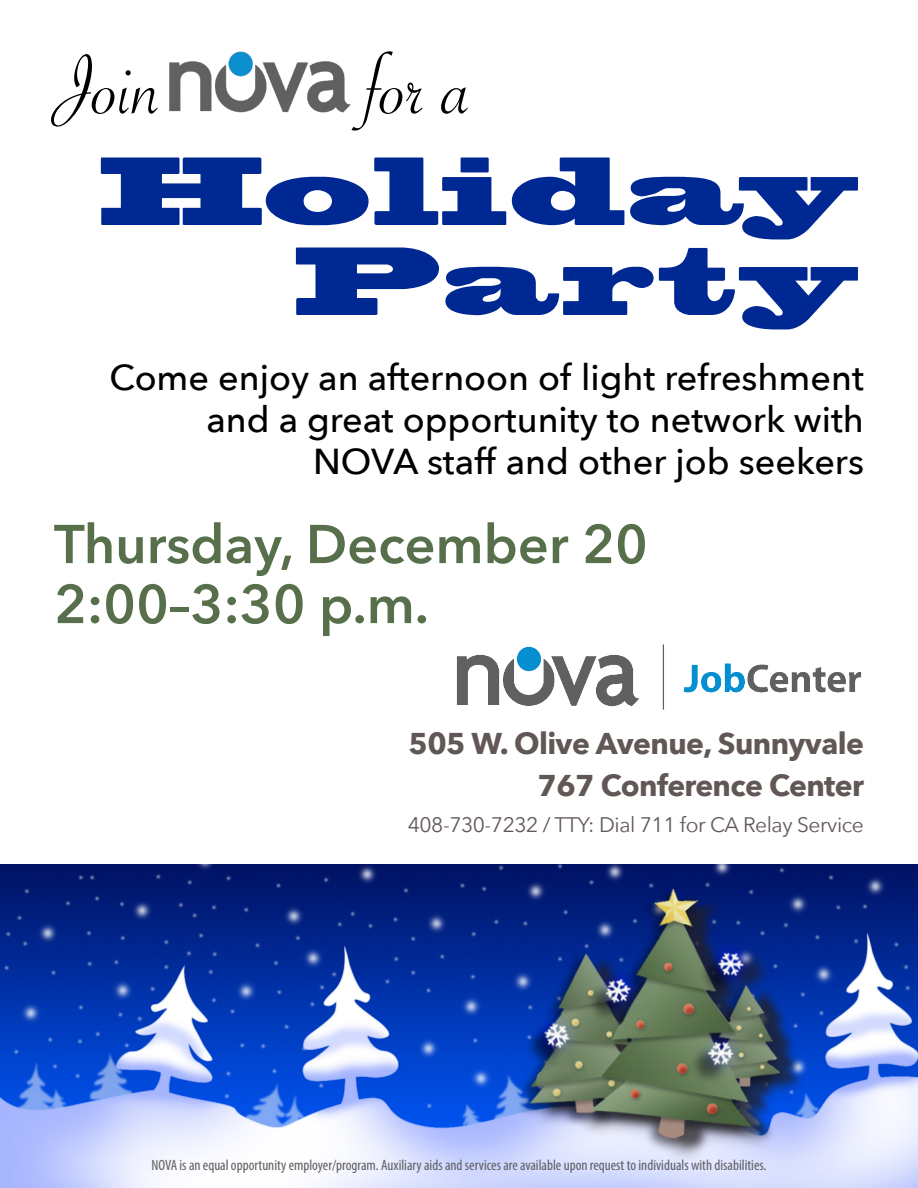
<style>
.page{position:relative;width:918px;height:1188px;background:#fff}
.page>*{position:absolute;margin:0;border:0;box-sizing:border-box;transform-origin:0 0}
.t1{font:90px/90px "Blackoak Std";letter-spacing:.01em;color:#002892;text-align:right;scale:.9 1}
.t2{font:90px "Savoye Let Plain";color:#000}
.t3{font:600 54px "Avenir Next";color:#576f4a}
.t4{font:500 36px/42px "Avenir Next";color:#000;text-align:right}
.t5{font:700 30px "Avenir Next";letter-spacing:-.02em;color:#615856}
.t6{font:21px "Avenir Next";letter-spacing:-.02em;color:#615856}
.t7{font:condensed 15px "Myriad Pro";color:#5f5f62}
</style>
<div class="page">
<img style="left:169px;top:51px;width:182px;height:62px">
<img style="left:456px;top:644px;width:406px;height:66px">
<img style="left:0;top:864px;width:918px;height:324px">
<div style="left:531px;top:888px;width:275px;height:276px;background:#231f20;opacity:.75"></div>
<img style="left:515px;top:883px;width:271px;height:271px">
<p class="t2" style="left:54px;top:27px;width:109px">Join</p>
<p class="t2" style="left:366px;top:27px;width:107px">for a</p>
<p class="t1" style="left:100px;top:147px;width:846px">Holiday<br>Party</p>
<p class="t4" style="left:110px;top:355px;width:756px">Come enjoy an afternoon of light refreshment and a great opportunity to network with<br>NOVA staff and other job seekers</p>
<p class="t3" style="left:54px;top:498px;width:595px">Thursday, December 20</p>
<p class="t3" style="left:54px;top:558px;width:376px">2:00–3:30 p.m.</p>
<p class="t5" style="left:409px;top:717px;width:457px">505 W. Olive Avenue, Sunnyvale</p>
<p class="t5" style="left:538px;top:759px;width:328px">767 Conference Center</p>
<p class="t6" style="left:408px;top:807px;width:458px">408-730-7232 / TTY: Dial 711 for CA Relay Service</p>
<p class="t7" style="left:151px;top:1156px;width:617px">NOVA is an equal opportunity employer/program. Auxiliary aids and services are available upon request to individuals with disabilities.</p>
</div>
